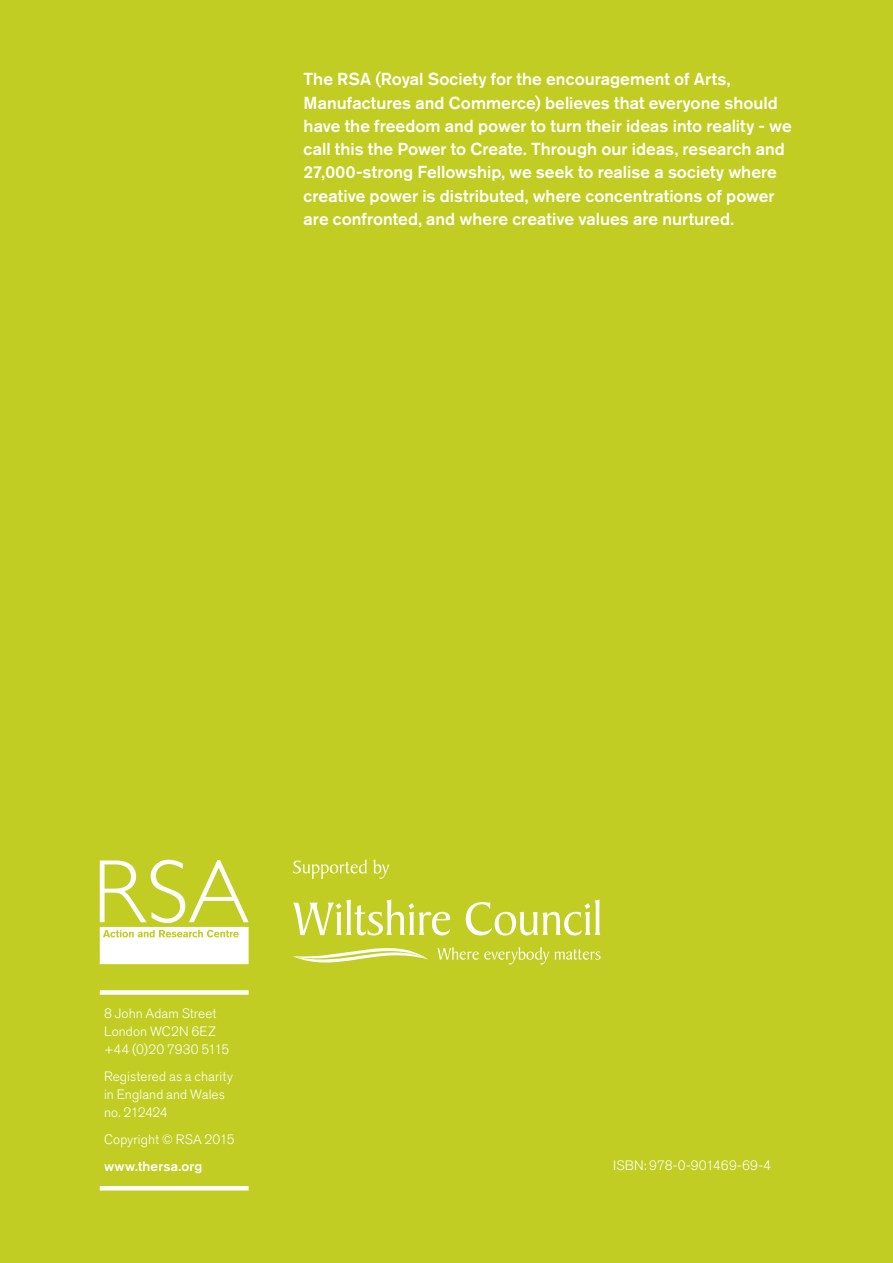
<style>
.page{position:relative;width:893px;height:1263px;background:#c2cd23}
.page>*{position:absolute;margin:0;border:0;box-sizing:border-box;transform-origin:0 0}
.t1{font:500 17.25px/23.2px "Akzidenz Grotesk Std";color:#fff}
.t2{font:300 13.5px/18px "Akzidenz Grotesk Std";letter-spacing:.01em;color:#fff}
.t3{font:500 13.5px "Akzidenz Grotesk Std";letter-spacing:.015em;color:#fff}
</style>
<div class="page">
<div style="left:100px;top:990px;width:149px;height:5px;background:#fff"></div>
<hr style="left:100px;top:1186px;width:149px;height:4px;background:#fff">
<svg style="left:100px;top:860px;width:149px;height:104px"></svg>
<svg style="left:292px;top:900px;width:309px;height:64px"></svg>
<svg style="left:293px;top:860px;width:74px;height:19px"></svg>
<svg style="left:373px;top:860px;width:17px;height:19px"></svg>
<p class="t1" style="left:304px;top:67px;width:490px">The RSA (Royal Society for the encouragement of Arts, Manufactures and Commerce) believes that everyone should have the freedom and power to turn their ideas into reality - we call this the Power to Create. Through our ideas, research and 27,000-strong Fellowship, we seek to realise a society where creative power is distributed, where concentrations of power are confronted, and where creative values are nurtured.</p>
<p class="t2" style="left:104px;top:1005px;width:127px">8 John Adam Street<br>London WC2N 6EZ +44 (0)20 7930 5115</p>
<p class="t2" style="left:104px;top:1068px;width:130px">Registered as a charity in England and Wales no. 212424</p>
<p class="t2" style="left:104px;top:1131px;width:132px">Copyright © RSA 2015</p>
<p class="t3" style="left:104px;top:1158px;width:100px">www.thersa.org</p>
<p class="t2" style="left:613px;top:1156px;width:159px">ISBN: 978-0-901469-69-4</p>
</div>
